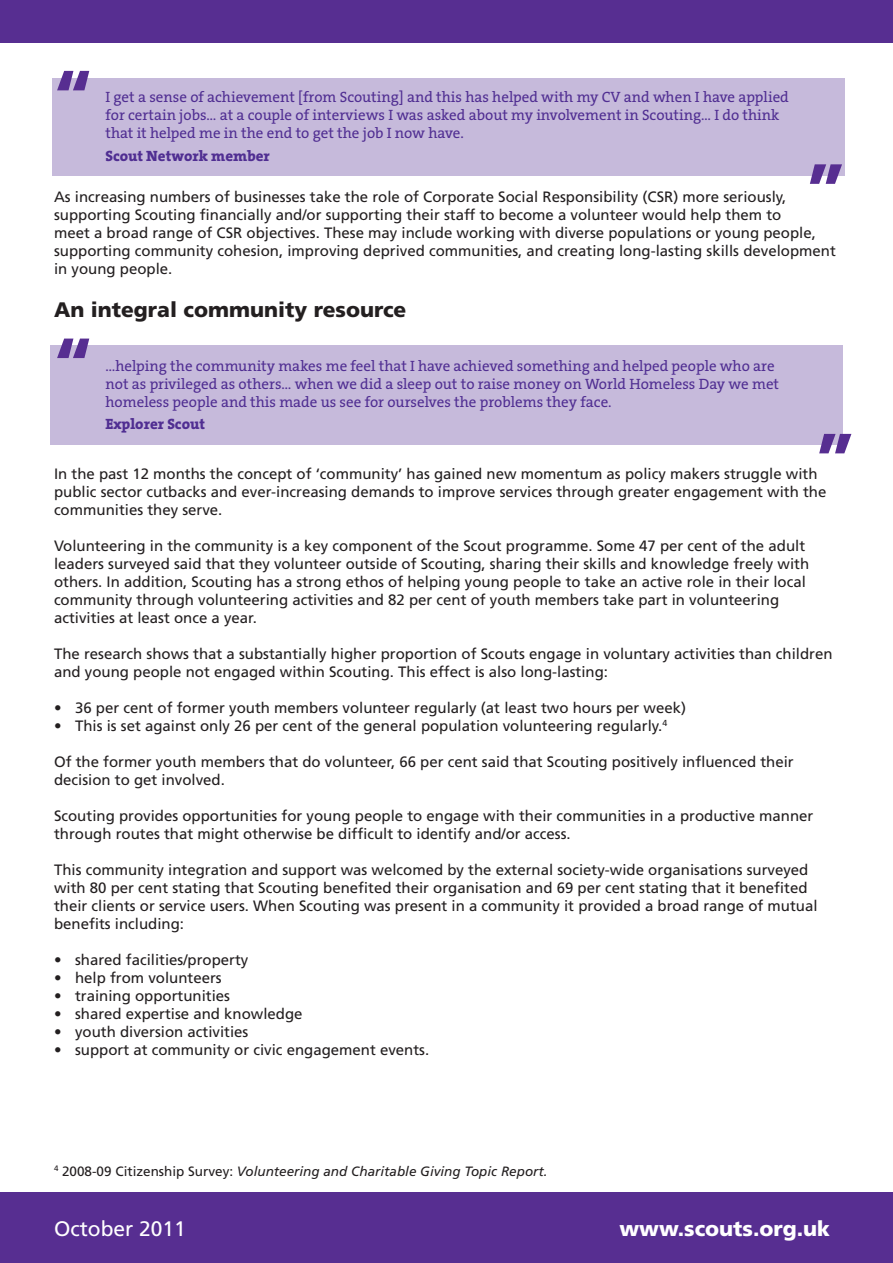
<style>
.page{position:relative;width:893px;height:1263px;background:#fff}
.page>*{position:absolute;margin:0;border:0;box-sizing:border-box;transform-origin:0 0}
.t1{font:700 78px "Frutiger";color:#572e91}
.t2{font:900 21px "Frutiger";color:#231f20}
.t3{font:900 21px "Frutiger";color:#fff}
.t4{font:21px "Frutiger";color:#fff}
.t5{font:15px/18px "Frutiger";color:#231f20}
.t6{font:15px/18px "The Serif HP5 Plain";color:#502e92}
.t7{font:15px "The Serif HP8 Ex Bld";color:#502e92}
.t8{font:italic 13.5px "Frutiger";color:#231f20}
.s1{font-style:normal}
</style>
<div class="page">
<div style="left:0;top:0;width:893px;height:43px;background:#572e91"></div>
<div style="left:0;top:1193px;width:893px;height:70px;background:#572e91"></div>
<div style="left:53px;top:78px;width:792px;height:98px;background:#c6badb"></div>
<div style="left:50px;top:345px;width:793px;height:99px;background:#c6badb"></div>
<p class="t1" style="left:54px;top:52px;width:39px">“</p>
<p class="t6" style="left:105px;top:88px;width:685px">I get a sense of achievement [from Scouting] and this has helped with my CV and when I have applied for certain jobs... at a couple of interviews I was asked about my involvement in Scouting... I do think that it helped me in the end to get the job I now have.</p>
<p class="t7" style="left:105px;top:145px;width:166px">Scout Network member</p>
<p class="t1" style="left:845px;top:202px;width:39px;rotate:-180deg">“</p>
<p class="t5" style="left:54px;top:187px;width:734px">As increasing numbers of businesses take the role of Corporate Social Responsibility (CSR) more seriously, supporting Scouting financially and/or supporting their staff to become a volunteer would help them to</p>
<p class="t5" style="left:54px;top:223px;width:783px">meet a broad range of CSR objectives. These may include working with diverse populations or young people, supporting community cohesion, improving deprived communities, and creating long-lasting skills development in young people.</p>
<p class="t2" style="left:54px;top:297px;width:354px">An integral community resource</p>
<p class="t1" style="left:54px;top:320px;width:39px">“</p>
<p class="t6" style="left:105px;top:357px;width:671px">...helping the community makes me feel that I have achieved something and helped people who are</p>
<p class="t6" style="left:105px;top:375px;width:675px">not as privileged as others... when we did a sleep out to raise money on World Homeless Day we met homeless people and this made us see for ourselves the problems they face.</p>
<p class="t7" style="left:105px;top:414px;width:101px">Explorer Scout</p>
<p class="t1" style="left:854px;top:472px;width:39px;rotate:-180deg">“</p>
<p class="t5" style="left:54px;top:465px;width:774px">In the past 12 months the concept of ‘community’ has gained new momentum as policy makers struggle with public sector cutbacks and ever-increasing demands to improve services through greater engagement with the communities they serve.</p>
<p class="t5" style="left:54px;top:537px;width:757px">Volunteering in the community is a key component of the Scout programme. Some 47 per cent of the adult leaders surveyed said that they volunteer outside of Scouting, sharing their skills and knowledge freely with others. In addition, Scouting has a strong ethos of helping young people to take an active role in their local community through volunteering activities and 82 per cent of youth members take part in volunteering activities at least once a year.</p>
<p class="t5" style="left:54px;top:645px;width:780px">The research shows that a substantially higher proportion of Scouts engage in voluntary activities than children and young people not engaged within Scouting. This effect is also long-lasting:</p>
<p class="t5" style="left:54px;top:699px;width:633px">• 36 per cent of former youth members volunteer regularly (at least two hours per week)</p>
<p class="t5" style="left:54px;top:717px;width:615px">• This is set against only 26 per cent of the general population volunteering regularly.<sup>4</sup></p>
<p class="t5" style="left:54px;top:753px;width:741px">Of the former youth members that do volunteer, 66 per cent said that Scouting positively influenced their</p>
<p class="t5" style="left:54px;top:771px;width:172px">decision to get involved.</p>
<p class="t5" style="left:54px;top:807px;width:761px">Scouting provides opportunities for young people to engage with their communities in a productive manner through routes that might otherwise be difficult to identify and/or access.</p>
<p class="t5" style="left:54px;top:861px;width:765px">This community integration and support was welcomed by the external society-wide organisations surveyed with 80 per cent stating that Scouting benefited their organisation and 69 per cent stating that it benefited their clients or service users. When Scouting was present in a community it provided a broad range of mutual benefits including:</p>
<p class="t5" style="left:54px;top:951px;width:196px">• shared facilities/property</p>
<p class="t5" style="left:54px;top:969px;width:169px">• help from volunteers</p>
<p class="t5" style="left:54px;top:987px;width:178px">• training opportunities</p>
<p class="t5" style="left:54px;top:1005px;width:250px">• shared expertise and knowledge</p>
<p class="t5" style="left:54px;top:1023px;width:196px">• youth diversion activities</p>
<p class="t5" style="left:54px;top:1041px;width:377px">• support at community or civic engagement events.</p>
<p class="t8" style="left:54px;top:1163px;width:495px"><sup>4</sup> <span class="s1">2008-09 Citizenship Survey:</span> Volunteering and Charitable Giving Topic Report.</p>
<p class="t4" style="left:54px;top:1216px;width:133px">October 2011</p>
<p class="t3" style="left:619px;top:1215px;width:212px">www.scouts.org.uk</p>
</div>
